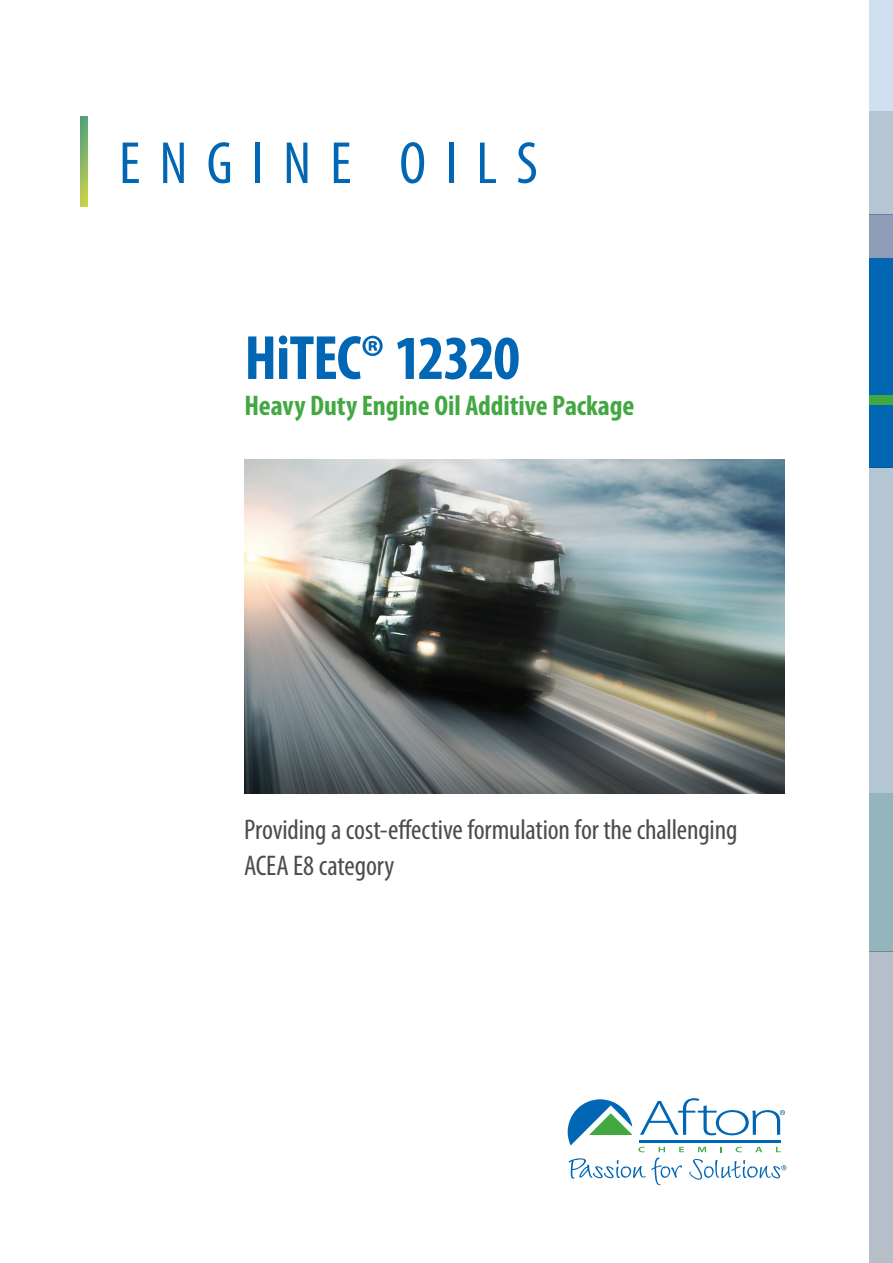
<style>
.page{position:relative;width:893px;height:1263px;background:#fff}
.page>*{position:absolute;margin:0;border:0;box-sizing:border-box;transform-origin:0 0}
.t1{font:700 condensed 63px "Myriad Pro";letter-spacing:-.02em;color:#0166b3}
.t2{font:condensed 60px "Myriad Pro";letter-spacing:.32em;color:#0166b3}
.t3{font:condensed 28.5px/36px "Myriad Pro";letter-spacing:-.005em;color:#4b4c4d}
.t4{font:700 condensed 28.5px "Myriad Pro";color:#43a842}
</style>
<div class="page">
<svg style="left:568px;top:1098px;width:218px;height:87px"></svg>
<div style="left:870px;top:0;width:23px;height:111px;background:#cfe1f1"></div>
<div style="left:870px;top:111px;width:23px;height:103px;background:#b5c6d3"></div>
<div style="left:870px;top:214px;width:23px;height:44px;background:#8f9cb8"></div>
<div style="left:870px;top:258px;width:23px;height:210px;background:#0166b3"></div>
<div style="left:870px;top:395px;width:23px;height:10px;background:#43a842"></div>
<div style="left:870px;top:468px;width:23px;height:325px;background:#b5c6d3"></div>
<div style="left:870px;top:793px;width:23px;height:158px;background:#95b5bc"></div>
<div style="left:870px;top:951px;width:23px;height:312px;background:#b6bfc9"></div>
<img style="left:81px;top:117px;width:6px;height:89px">
<img style="left:244px;top:459px;width:540px;height:334px">
<p class="t2" style="left:119px;top:127px;width:420px">ENGINE OILS</p>
<p class="t1" style="left:244px;top:319px;width:277px">HiTEC® 12320</p>
<p class="t4" style="left:244px;top:388px;width:391px">Heavy Duty Engine Oil Additive Package</p>
<p class="t3" style="left:244px;top:811px;width:495px">Providing a cost-effective formulation for the challenging<br>ACEA E8 category</p>
</div>
